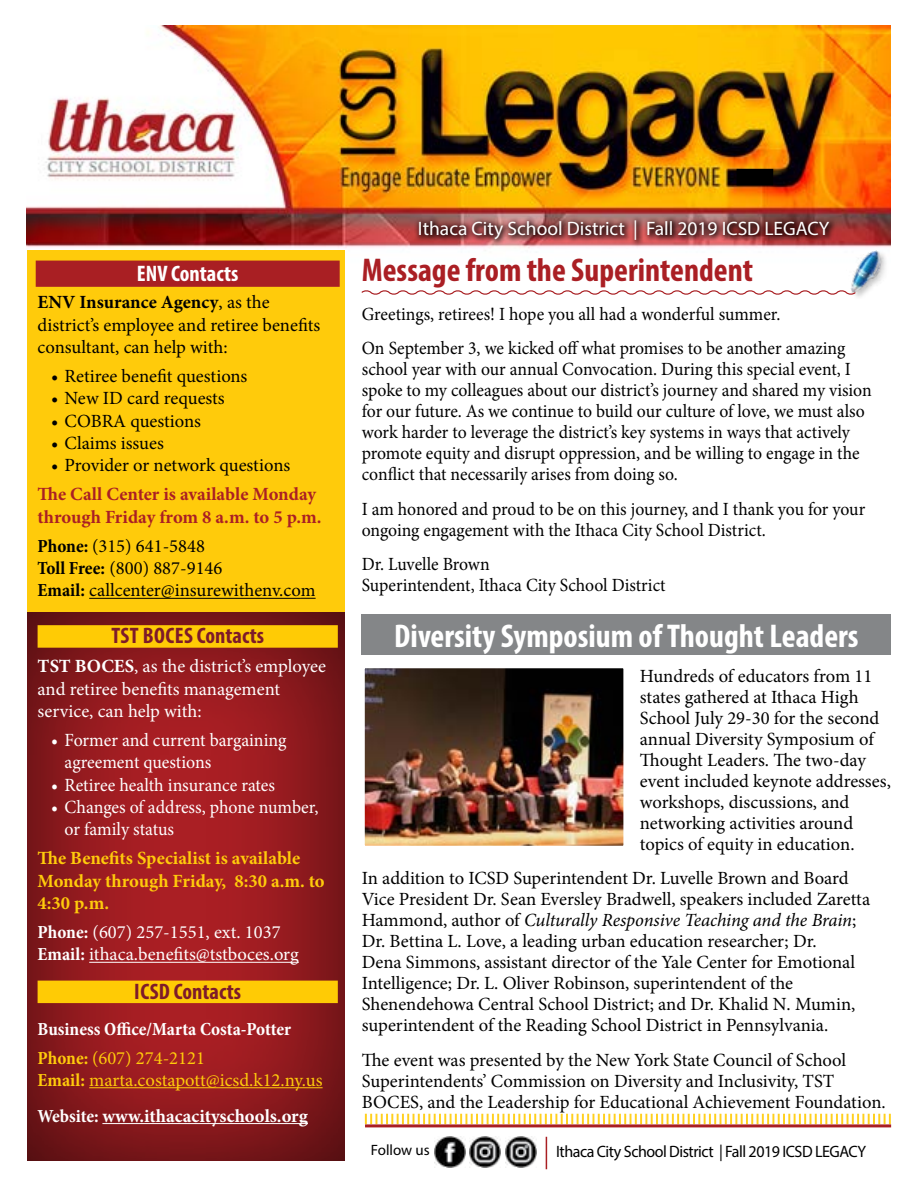
<style>
.page{position:relative;width:918px;height:1188px;background:#fff}
.page>*{position:absolute;margin:0;border:0;box-sizing:border-box;transform-origin:0 0}
.t1{font:700 condensed 33px "Myriad Pro";color:#fff}
.t2{font:700 condensed 33px "Myriad Pro";color:#aa1f24}
.t3{font:700 condensed 22.5px "Myriad Pro";color:#7d1b2a}
.t4{font:700 condensed 22.5px "Myriad Pro";color:#fff}
.t5{font:19.5px "Myriad Pro";color:#fff}
.t6{font:18.6px/21px "Minion Pro";color:#000}
.t7{font:18.6px/21px "Minion Pro";color:#000;scale:.95 1}
.t8{font:18.6px/22.4px "Minion Pro";color:#fff}
.t9{font:18.6px/22.4px "Minion Pro";color:#fff;scale:.96 1}
.t10{font:700 18.6px/22.4px "Minion Pro";color:#ffcb0b}
.t11{font:18.6px/35.8px "Minion Pro";color:#ffcb0b}
.t12{font:700 18.6px/22.4px "Minion Pro";color:#aa1f24}
.t13{font:700 condensed 18.6px/29.1px "Minion Pro";color:#fff}
.t14{font:16.5px "Myriad Pro";letter-spacing:-.03em;color:#000}
.t15{font:15px "Myriad Pro";color:#000}
.s1{font-weight:700}
.s2{font-weight:700;font-stretch:condensed}
.s3{font-size:18px}
.s4{color:#ffcb0b}
.s5{font-weight:400;font-stretch:normal;color:#ffcb0b}
.s6{font-weight:700;font-stretch:condensed;color:#fff}
.s7{font-weight:700;color:#fff}
.s8{font-style:italic}
</style>
<div class="page">
<img style="left:27px;top:26px;width:864px;height:629px">
<div style="left:14px;top:600px;width:344px;height:562px;background:#000;opacity:.68"></div>
<div style="left:27px;top:251px;width:318px;height:361px;background:#ffcb0b"></div>
<div style="left:415px;top:216px;width:423px;height:33px;background:#000;opacity:.75"></div>
<svg style="left:365px;top:1114px;width:526px;height:10px"></svg>
<img style="left:470px;top:1137px;width:30px;height:31px">
<img style="left:506px;top:1137px;width:31px;height:31px">
<img style="left:435px;top:1136px;width:30px;height:31px">
<div style="left:36px;top:261px;width:304px;height:26px;background:#a91f23;border:4px solid #a91f23"></div>
<hr style="left:89px;top:598px;width:212px;height:1px;background:#000">
<svg style="left:301px;top:598px;width:15px;height:1px"></svg>
<hr style="left:546px;top:1137px;width:1px;height:32px;background:#a91f23">
<hr style="left:365px;top:1124px;width:526px;height:3px;background:#a91f23">
<div style="left:850px;top:250px;width:39px;height:50px;background:#fff"></div>
<img style="left:843px;top:249px;width:48px;height:48px">
<svg style="left:360px;top:289px;width:497px;height:7px"></svg>
<div style="left:737px;top:169px;width:36px;height:16px;background:#000"></div>
<div style="left:38px;top:625px;width:300px;height:23px;background:#ffcb05"></div>
<hr style="left:89px;top:962px;width:210px;height:1px;background:#fff">
<div style="left:38px;top:981px;width:300px;height:22px;background:#ffcb05"></div>
<hr style="left:89px;top:1087px;width:234px;height:1px;background:#ffcb0b">
<hr style="left:102px;top:1123px;width:206px;height:1px;background:#fff">
<img style="left:366px;top:669px;width:256px;height:176px">
<div style="left:362px;top:665px;width:264px;height:184px;border:3px solid #fff"></div>
<div style="left:362px;top:614px;width:529px;height:41px;background:#848688"></div>
<p class="t4" style="left:137px;top:259px;width:103px">ENV Contacts</p>
<p class="t6" style="left:38px;top:291px;width:284px;line-height:22.4px"><span class="s1">ENV Insurance Agency</span>, as the district’s employee and retiree benefits consultant, can help with:</p>
<p class="t6" style="left:51px;top:366px;width:198px">• Retiree benefit questions</p>
<p class="t6" style="left:51px;top:388px;width:175px">• New ID card requests</p>
<p class="t6" style="left:51px;top:410px;width:151px">• COBRA questions</p>
<p class="t6" style="left:51px;top:433px;width:114px">• Claims issues</p>
<p class="t6" style="left:51px;top:455px;width:241px">• Provider or network questions</p>
<p class="t12" style="left:38px;top:483px;width:285px">The Call Center is available Monday through Friday from 8 a.m. to 5 p.m.</p>
<p class="t6" style="left:38px;top:535px;width:280px;line-height:22.4px"><span class="s2">Phone:</span> (315) 641-5848<br><span class="s2">Toll Free:</span> (800) 887-9146<br><span class="s2">Email:</span> callcenter@insurewithenv.co<span class="s3">m</span></p>
<p class="t3" style="left:111px;top:622px;width:154px">TST BOCES Contacts</p>
<p class="t8" style="left:38px;top:655px;width:290px"><span class="s1">TST BOCES</span>, as the district’s employee and retiree benefits management service, can help with:</p>
<p class="t9" style="left:65px;top:729px;width:233px;text-indent:-13px">• Former and current bargaining agreement questions</p>
<p class="t9" style="left:51px;top:774px;width:235px">• Retiree health insurance rates</p>
<p class="t9" style="left:65px;top:796px;width:266px;text-indent:-13px">• Changes of address, phone number, or family status</p>
<p class="t10" style="left:38px;top:847px;width:289px">The Benefits Specialist is available<br>Monday through Friday, 8:30 a.m. to<br>4:30 p.m.</p>
<p class="t8" style="left:38px;top:921px;width:263px"><span class="s2">Phone:</span> (607) 257-1551, ext. 1037<br><span class="s2">Email:</span> ithaca.benefits@tstboces.org</p>
<p class="t3" style="left:134px;top:977px;width:108px">ICSD Contacts</p>
<p class="t13" style="left:38px;top:1014px;width:255px">Business Office/Marta Costa-Potter<br><span class="s4">Phone:</span> <span class="s5">(607) 274-2121</span></p>
<p class="t11" style="left:38px;top:1062px;width:287px"><span class="s2">Email:</span> marta.costapott@icsd.k12.ny.us<br><span class="s6">Website:</span> <span class="s7">www.ithacacityschools.org</span></p>
<p class="t5" style="left:418px;top:217px;width:413px">Ithaca City School District | Fall 2019 ICSD LEGACY</p>
<h1 class="t2" style="left:362px;top:250px;width:393px">Message from the Superintendent</h1>
<p class="t7" style="left:362px;top:297px;width:511px;line-height:34.5px">Greetings, retirees! I hope you all had a wonderful summer.<br>On September 3, we kicked off what promises to be another amazing</p>
<p class="t7" style="left:362px;top:359px;width:538px">school year with our annual Convocation. During this special event, I spoke to my colleagues about our district’s journey and shared my vision for our future. As we continue to build our culture of love, we must also work harder to leverage the district’s key systems in ways that actively promote equity and disrupt oppression, and be willing to engage in the conflict that necessarily arises from doing so.</p>
<p class="t7" style="left:362px;top:498px;width:531px">I am honored and proud to be on this journey, and I thank you for your ongoing engagement with the Ithaca City School District.</p>
<p class="t7" style="left:362px;top:554px;width:321px">Dr. Luvelle Brown<br>Superintendent, Ithaca City School District</p>
<h1 class="t1" style="left:394px;top:615px;width:466px">Diversity Symposium of Thought Leaders</h1>
<p class="t6" style="left:640px;top:665px;width:253px">Hundreds of educators from 11 states gathered at Ithaca High<br>School July 29-30 for the second annual Diversity Symposium of<br>Thought Leaders. The two-day event included keynote addresses, workshops, discussions, and networking activities around topics of equity in education.</p>
<p class="t6" style="left:362px;top:868px;width:510px">In addition to ICSD Superintendent Dr. Luvelle Brown and Board Vice President Dr. Sean Eversley Bradwell, speakers included Zaretta Hammond, author of <span class="s8">Culturally Responsive Teaching and the Brain</span>; Dr. Bettina L. Love, a leading urban education researcher; Dr.<br>Dena Simmons, assistant director of the Yale Center for Emotional Intelligence; Dr. L. Oliver Robinson, superintendent of the Shenendehowa Central School District; and Dr. Khalid N. Mumin, superintendent of the Reading School District in Pennsylvania.</p>
<p class="t6" style="left:362px;top:1049px;width:525px">The event was presented by the New York State Council of School<br>Superintendents’ Commission on Diversity and Inclusivity, TST<br>BOCES, and the Leadership for Educational Achievement Foundation.</p>
<p class="t14" style="left:556px;top:1141px;width:312px">Ithaca City School District | Fall 2019 ICSD LEGACY</p>
<p class="t15" style="left:371px;top:1140px;width:60px">Follow us</p>
</div>
